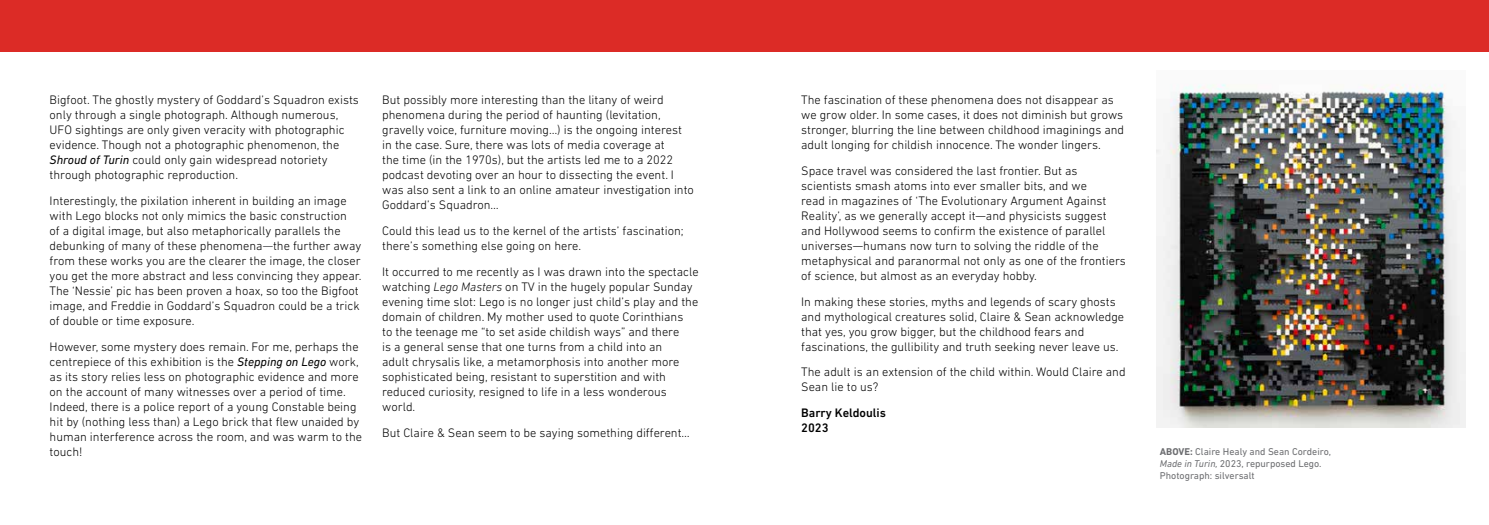
<style>
.page{position:relative;width:1489px;height:525px;background:#fff}
.page>*{position:absolute;margin:0;border:0;box-sizing:border-box;transform-origin:0 0}
.t1{font:300 12.5px/15px "DIN Next LT Pro";color:#000}
.t2{font:500 12.5px/15px "DIN Next LT Pro";color:#000}
.t3{font:10px/12px "DIN Next LT Pro";color:#6d6e71}
.s1{font-weight:400;font-style:italic}
.s2{color:#202124}
.s3{font-style:italic}
.s4{font-weight:700}
</style>
<div class="page">
<div style="left:0;top:0;width:1488px;height:51px;background:#dc2b26"></div>
<img style="left:1156px;top:84px;width:309px;height:343px">
<p class="t1" style="left:50px;top:92px;width:311px">Bigfoot. The ghostly mystery of Goddard’s Squadron exists only through a single photograph. Although numerous, UFO sightings are only given veracity with photographic evidence. Though not a photographic phenomenon, the <span class="s1">Shroud of Turin</span> could only gain widespread notoriety through photographic reproduction.</p>
<p class="t1" style="left:50px;top:193px;width:313px">Interestingly, the pixilation inherent in building an image with Lego blocks not only mimics the basic construction<br>of a digital image, but also metaphorically parallels the debunking of many of these phenomena<span class="s2">—</span>the further away from these works you are the clearer the image, the closer you get the more abstract and less convincing they appear.<br>The ‘Nessie’ pic has been proven a hoax, so too the Bigfoot image, and Freddie in Goddard’s Squadron could be a trick of double or time exposure.</p>
<p class="t1" style="left:50px;top:339px;width:314px">However, some mystery does remain. For me, perhaps the centrepiece of this exhibition is the <span class="s1">Stepping on Lego</span> work, as its story relies less on photographic evidence and more on the account of many witnesses over a period of time.<br>Indeed, there is a police report of a young Constable being hit by (nothing less than) a Lego brick that flew unaided by human interference across the room, and was warm to the touch!</p>
<p class="t1" style="left:382px;top:92px;width:313px">But possibly more interesting than the litany of weird phenomena during the period of haunting (levitation, gravelly voice, furniture moving…) is the ongoing interest in the case. Sure, there was lots of media coverage at<br>the time (in the 1970s), but the artists led me to a 2022 podcast devoting over an hour to dissecting the event. I was also sent a link to an online amateur investigation into Goddard’s Squadron…</p>
<p class="t1" style="left:382px;top:223px;width:303px">Could this lead us to the kernel of the artists’ fascination; there’s something else going on here.</p>
<p class="t1" style="left:382px;top:264px;width:318px">It occurred to me recently as I was drawn into the spectacle watching <span class="s3">Lego Masters</span> on TV in the hugely popular Sunday evening time slot: Lego is no longer just child’s play and the domain of children. My mother used to quote Corinthians<br>to the teenage me “to set aside childish ways” and there<br>is a general sense that one turns from a child into an<br>adult chrysalis like, a metamorphosis into another more sophisticated being, resistant to superstition and with reduced curiosity, resigned to life in a less wonderous world.</p>
<p class="t1" style="left:382px;top:424px;width:309px">But Claire &amp; Sean seem to be saying something different…</p>
<p class="t1" style="left:801px;top:92px;width:324px">The fascination of these phenomena does not disappear as we grow older. In some cases, it does not diminish but grows stronger, blurring the line between childhood imaginings and adult longing for childish innocence. The wonder lingers.</p>
<p class="t1" style="left:801px;top:163px;width:326px">Space travel was considered the last frontier. But as scientists smash atoms into ever smaller bits, and we<br>read in magazines of ‘The Evolutionary Argument Against Reality’, as we generally accept it—and physicists suggest and Hollywood seems to confirm the existence of parallel universes—humans now turn to solving the riddle of the metaphysical and paranormal not only as one of the frontiers of science, but almost as an everyday hobby.</p>
<p class="t1" style="left:801px;top:293px;width:324px">In making these stories, myths and legends of scary ghosts and mythological creatures solid, Claire &amp; Sean acknowledge that yes, you grow bigger, but the childhood fears and fascinations, the gullibility and truth seeking never leave us.</p>
<p class="t1" style="left:801px;top:364px;width:326px">The adult is an extension of the child within. Would Claire and<br>Sean lie to us?</p>
<p class="t2" style="left:801px;top:405px;width:86px">Barry Keldoulis<br>2023</p>
<p class="t3" style="left:1159px;top:445px;width:173px"><span class="s4">ABOVE:</span> Claire Healy and Sean Cordeiro,<br><span class="s3">Made in Turin,</span> 2023, repurposed Lego.<br>Photograph: silversalt</p>
</div>
